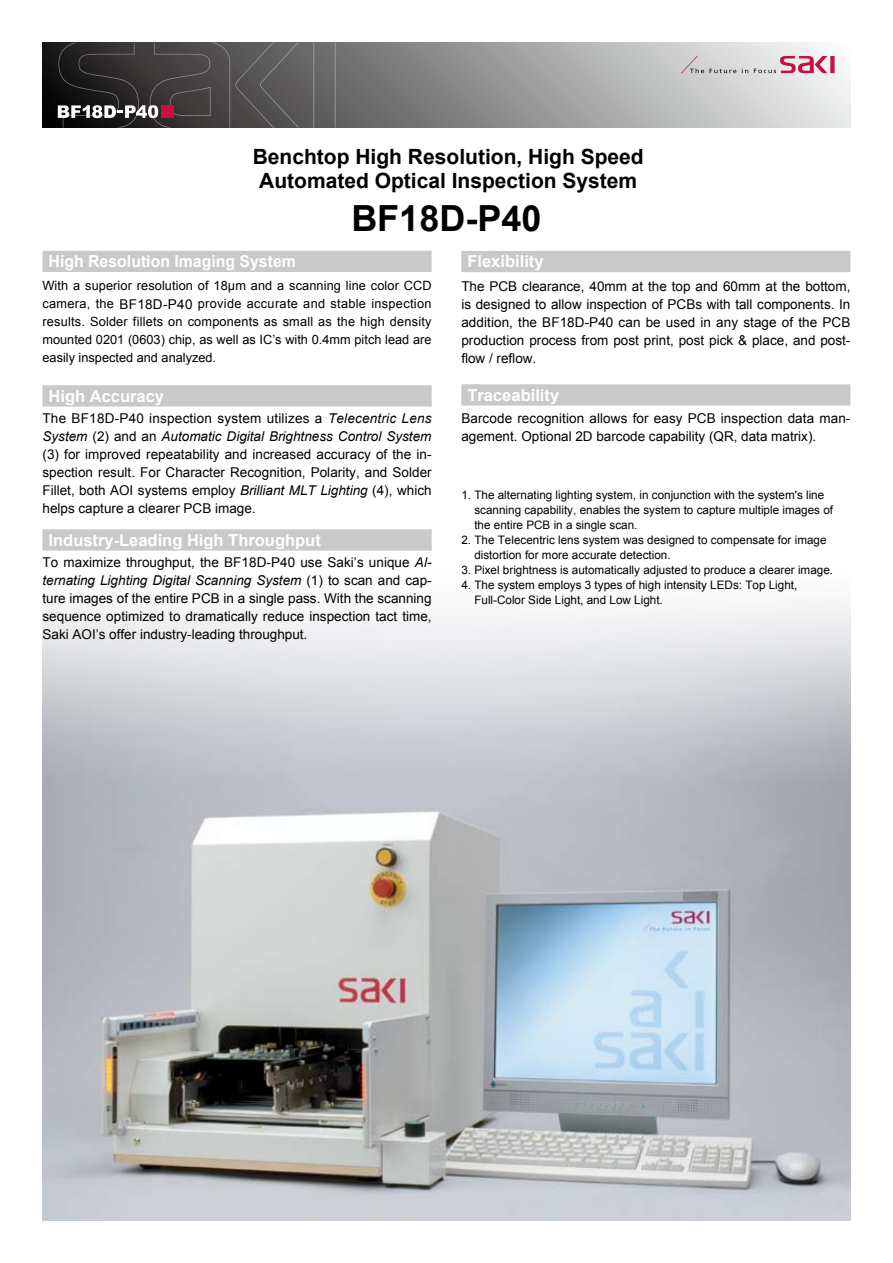
<style>
.page{position:relative;width:893px;height:1263px;background:#fff}
.page>*{position:absolute;margin:0;border:0;box-sizing:border-box;transform-origin:0 0}
.t1{font:700 36px "Arial";color:#000}
.t2{font:700 21px/24px "Arial";color:#000;text-align:center}
.t3{font:700 16.5px "Arial";color:#fff}
.t4{font:700 16.5px "Arial";color:#fff;scale:.96 1}
.t5{font:13.5px/18px "Arial";color:#000;text-align:justify}
.t6{font:12.75px/18.1px "Arial";color:#000;text-align:justify}
.t7{font:11.7px/14.9px "Arial";color:#000}
.s1{font-size:13.5px}
.s2{font-style:italic}
</style>
<div class="page">
<svg style="left:43px;top:43px;width:807px;height:85px"></svg>
<svg style="left:742px;top:68px;width:6px;height:5px"></svg>
<svg style="left:681px;top:56px;width:55px;height:17px"></svg>
<svg style="left:754px;top:56px;width:80px;height:17px"></svg>
<svg style="left:58px;top:43px;width:278px;height:85px"></svg>
<div style="left:162px;top:105px;width:12px;height:13px;background:#c81042"></div>
<img style="left:43px;top:602px;width:807px;height:618px">
<div style="left:462px;top:252px;width:388px;height:19px;background:#c9c9ca"></div>
<div style="left:461px;top:251px;width:389px;height:21px;border:2px solid #c9c9ca"></div>
<div style="left:43px;top:252px;width:388px;height:19px;background:#c9c9ca"></div>
<div style="left:43px;top:251px;width:389px;height:21px;border:2px solid #c9c9ca"></div>
<div style="left:462px;top:385px;width:388px;height:20px;background:#c9c9ca"></div>
<div style="left:461px;top:384px;width:389px;height:22px;border:2px solid #c9c9ca"></div>
<div style="left:43px;top:386px;width:388px;height:20px;background:#c9c9ca"></div>
<div style="left:43px;top:385px;width:389px;height:21px;border:2px solid #c9c9ca"></div>
<div style="left:43px;top:530px;width:388px;height:20px;background:#c9c9ca"></div>
<div style="left:43px;top:529px;width:389px;height:22px;border:2px solid #c9c9ca"></div>
<h2 class="t2" style="left:253px;top:146px;width:392px">Benchtop High Resolution, High Speed<br>Automated Optical Inspection System</h2>
<h1 class="t1" style="left:351px;top:195px;width:192px">BF18D-P40</h1>
<p class="t4" style="left:49px;top:251px;width:259px">High Resolution Imaging System</p>
<p class="t3" style="left:467px;top:251px;width:78px">Flexibility</p>
<p class="t6" style="left:43px;top:277px;width:391px">With a superior resolution of 18μm and a scanning line color CCD camera, the <span class="s1">BF18D-P40</span> provide accurate and stable inspection results. Solder fillets on components as small as the high density mounted 0201 (0603) chip, as well as IC’s with 0.4mm pitch lead are easily inspected and analyzed.</p>
<p class="t5" style="left:461px;top:277px;width:391px">The PCB clearance, 40mm at the top and 60mm at the bottom, is designed to allow inspection of PCBs with tall components. In addition, the BF18D-P40 can be used in any stage of the PCB production process from post print, post pick &amp; place, and post&shy;flow / reflow.</p>
<p class="t3" style="left:49px;top:385px;width:117px">High Accuracy</p>
<p class="t3" style="left:467px;top:384px;width:93px">Traceability</p>
<p class="t5" style="left:43px;top:409px;width:391px">The BF18D-P40 inspection system utilizes a <span class="s2">Telecentric Lens System</span> (2) and an <span class="s2">Automatic Digital Brightness Control System </span>(3) for improved repeatability and increased accuracy of the in&shy;spection result. For Character Recognition, Polarity, and Solder Fillet, both AOI systems employ <span class="s2">Brilliant MLT Lighting</span> (4), which helps capture a clearer PCB image.</p>
<p class="t3" style="left:49px;top:529px;width:274px">Industry-Leading High Throughput</p>
<p class="t5" style="left:43px;top:553px;width:391px">To maximize throughput, the BF18D-P40 use Saki’s unique <span class="s2">Al&shy;ternating Lighting Digital Scanning System</span> (1) to scan and cap&shy;ture images of the entire PCB in a single pass. With the scanning sequence optimized to dramatically reduce inspection tact time, Saki AOI’s offer industry-leading throughput.</p>
<p class="t5" style="left:461px;top:409px;width:391px">Barcode recognition allows for easy PCB inspection data man&shy;agement. Optional 2D barcode capability (QR, data matrix).</p>
<p class="t7" style="left:474px;top:488px;width:360px;text-indent:-13px">1. The alternating lighting system, in conjunction with the system's line scanning capability, enables the system to capture multiple images of the entire PCB in a single scan.</p>
<p class="t7" style="left:474px;top:533px;width:354px;text-indent:-13px">2. The Telecentric lens system was designed to compensate for image distortion for more accurate detection.</p>
<p class="t7" style="left:461px;top:562px;width:373px">3. Pixel brightness is automatically adjusted to produce a clearer image.</p>
<p class="t7" style="left:474px;top:577px;width:324px;text-indent:-13px">4. The system employs 3 types of high intensity LEDs: Top Light,<br>Full-Color Side Light, and Low Light.</p>
</div>
